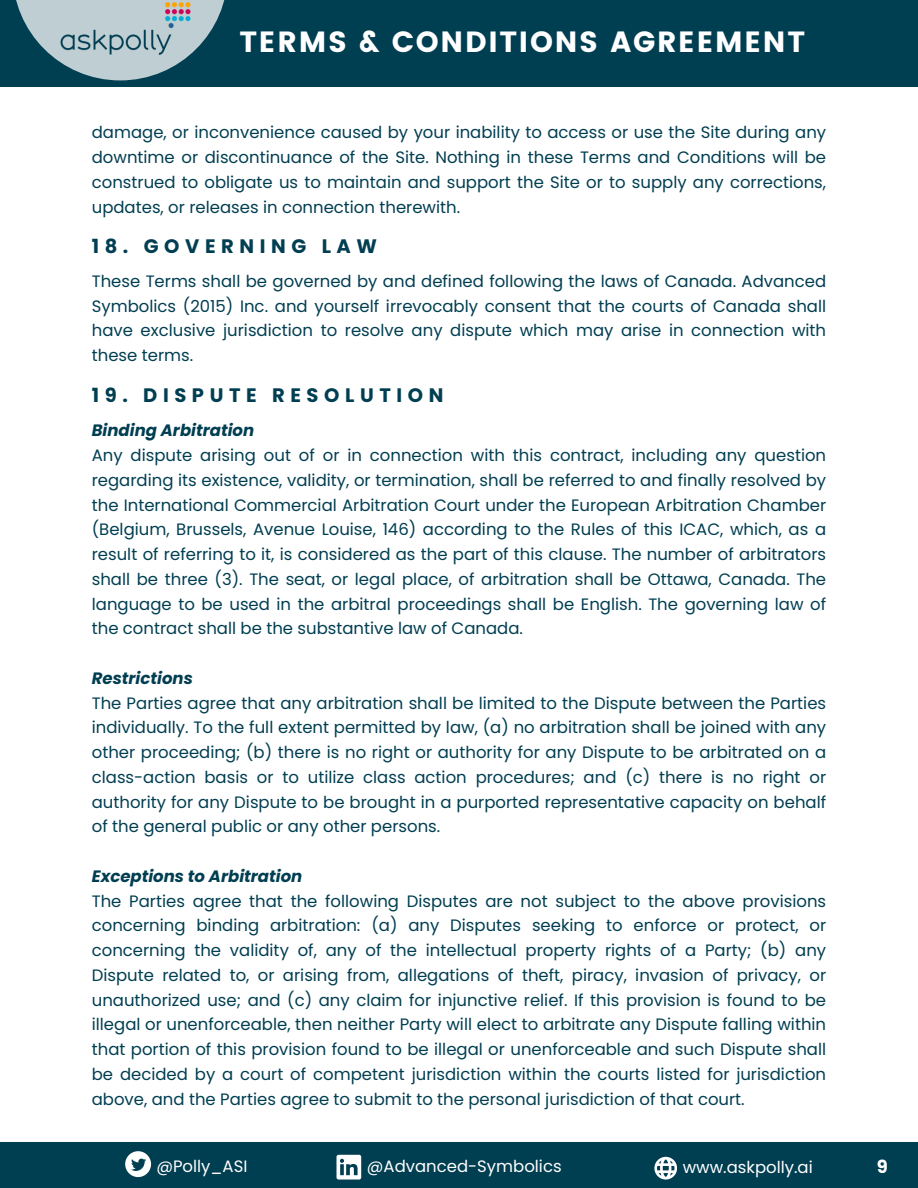
<style>
.page{position:relative;width:918px;height:1188px;background:#fff}
.page>*{position:absolute;margin:0;border:0;box-sizing:border-box;transform-origin:0 0}
.t1{font:29.25px "Poppins";letter-spacing:.06em;color:#fff}
.t2{font:700 19.5px "Poppins";letter-spacing:.29em;color:#003e51}
.t3{font:700 18px "Poppins";color:#fff}
.t4{font:16.5px/24.8px "Poppins";color:#003e51;text-align:justify}
.t5{font:italic 700 16.5px "Poppins";color:#003e51}
.t6{font:16.5px "Poppins";color:#fff}
</style>
<div class="page">
<div style="left:0;top:0;width:918px;height:87px;background:#003e51"></div>
<div style="left:0;top:1143px;width:918px;height:45px;background:#003e51"></div>
<svg style="left:125px;top:1151px;width:26px;height:26px"></svg>
<svg style="left:337px;top:1155px;width:24px;height:25px"></svg>
<svg style="left:654px;top:1157px;width:23px;height:22px"></svg>
<svg style="left:16px;top:0;width:209px;height:80px"></svg>
<img style="left:54px;top:0;width:142px;height:60px">
<p class="t1" style="left:240px;top:25px;width:567px">TERMS &amp; CONDITIONS AGREEMENT</p>
<p class="t4" style="left:92px;top:120px;width:736px">damage, or inconvenience caused by your inability to access or use the Site during any downtime or discontinuance of the Site. Nothing in these Terms and Conditions will be construed to obligate us to maintain and support the Site or to supply any corrections, updates, or releases in connection therewith.</p>
<p class="t2" style="left:92px;top:232px;width:287px">18. GOVERNING LAW</p>
<p class="t4" style="left:92px;top:269px;width:736px">These Terms shall be governed by and defined following the laws of Canada. Advanced Symbolics (2015) Inc. and yourself irrevocably consent that the courts of Canada shall have exclusive jurisdiction to resolve any dispute which may arise in connection with these terms.</p>
<p class="t2" style="left:92px;top:381px;width:353px">19. DISPUTE RESOLUTION</p>
<p class="t5" style="left:92px;top:419px;width:164px">Binding Arbitration</p>
<p class="t4" style="left:92px;top:443px;width:736px">Any dispute arising out of or in connection with this contract, including any question regarding its existence, validity, or termination, shall be referred to and finally resolved by the International Commercial Arbitration Court under the European Arbitration Chamber (Belgium, Brussels, Avenue Louise, 146) according to the Rules of this ICAC, which, as a result of referring to it, is considered as the part of this clause. The number of arbitrators shall be three (3). The seat, or legal place, of arbitration shall be Ottawa, Canada. The language to be used in the arbitral proceedings shall be English. The governing law of the contract shall be the substantive law of Canada.</p>
<p class="t5" style="left:92px;top:667px;width:103px">Restrictions</p>
<p class="t4" style="left:92px;top:691px;width:736px">The Parties agree that any arbitration shall be limited to the Dispute between the Parties individually. To the full extent permitted by law, (a) no arbitration shall be joined with any other proceeding; (b) there is no right or authority for any Dispute to be arbitrated on a class-action basis or to utilize class action procedures; and (c) there is no right or authority for any Dispute to be brought in a purported representative capacity on behalf of the general public or any other persons.</p>
<p class="t5" style="left:92px;top:865px;width:212px">Exceptions to Arbitration</p>
<p class="t4" style="left:92px;top:889px;width:736px">The Parties agree that the following Disputes are not subject to the above provisions concerning binding arbitration: (a) any Disputes seeking to enforce or protect, or concerning the validity of, any of the intellectual property rights of a Party; (b) any Dispute related to, or arising from, allegations of theft, piracy, invasion of privacy, or unauthorized use; and (c) any claim for injunctive relief. If this provision is found to be illegal or unenforceable, then neither Party will elect to arbitrate any Dispute falling within that portion of this provision found to be illegal or unenforceable and such Dispute shall be decided by a court of competent jurisdiction within the courts listed for jurisdiction above, and the Parties agree to submit to the personal jurisdiction of that court.</p>
<p class="t6" style="left:156px;top:1154px;width:93px">@Polly_ASI</p>
<h2 class="t6" style="left:367px;top:1154px;width:196px">@Advanced-Symbolics</h2>
<p class="t6" style="left:683px;top:1155px;width:132px">www.askpolly.ai</p>
<h2 class="t3" style="left:877px;top:1154px;width:13px">9</h2>
</div>
